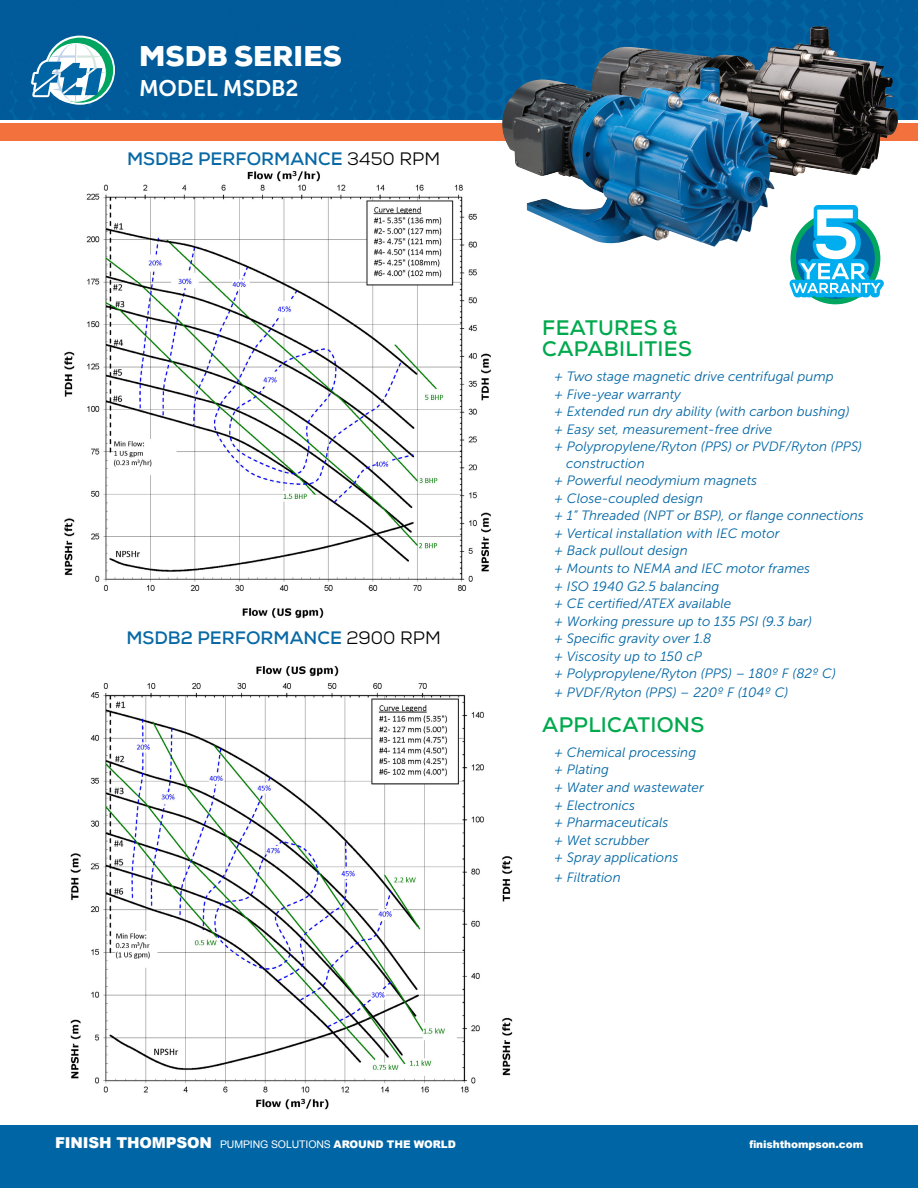
<style>
.page{position:relative;width:918px;height:1188px;background:#fff}
.page>*{position:absolute;margin:0;border:0;box-sizing:border-box;transform-origin:0 0}
.t1{font:900 28.5px "Nexa";letter-spacing:.005em;color:#fff}
.t2{font:22.5px "Museo Sans 700";letter-spacing:-.01em;color:#fff}
.Header_Green{font:700 21px/21px "Nexa";letter-spacing:.015em;color:#00a94e}
.t3{font:700 18px "Nexa";color:#0768a5}
.Bullets{font:italic 13.5px/16.2px "Museo Sans 300";color:#0065a4}
.t4{font:10.5px "Arial";letter-spacing:-.01em;color:#fff}
.t5{font:900 10.5px "Arial";letter-spacing:-.01em;color:#fff}
.s1{font-weight:400;color:#000}
.s2{font-weight:900;font-size:15px}
.s3{font-weight:900}
</style>
<div class="page">
<img style="left:0;top:0;width:918px;height:120px">
<div style="left:0;top:123px;width:918px;height:18px;background:#f3713c"></div>
<div style="left:0;top:1125px;width:918px;height:63px;background:#0065a4"></div>
<svg style="left:31px;top:36px;width:84px;height:69px"></svg>
<img style="left:64px;top:171px;width:427px;height:448px">
<img style="left:70px;top:666px;width:443px;height:444px">
<img style="left:592px;top:26px;width:294px;height:156px">
<img style="left:502px;top:68px;width:221px;height:179px">
<div style="left:791px;top:213px;width:89px;height:91px;border:6px solid #00a660;border-radius:50%"></div>
<svg style="left:789px;top:205px;width:95px;height:92px"></svg>
<p class="t1" style="left:139px;top:38px;width:204px">MSDB SERIES</p>
<p class="t2" style="left:139px;top:76px;width:161px">MODEL MSDB2</p>
<p class="t3" style="left:127px;top:148px;width:315px">MSDB2 PERFORMANCE <span class="s1">3450 RPM</span></p>
<p class="t3" style="left:126px;top:626px;width:316px">MSDB2 PERFORMANCE <span class="s1">2900 RPM</span></p>
<p class="Header_Green" style="left:542px;top:318px;width:151px">FEATURES &amp;<br>CAPABILITIES</p>
<p class="Bullets" style="left:554px;top:369px;width:281px">+ Two stage magnetic drive centrifugal pump</p>
<p class="Bullets" style="left:554px;top:386px;width:128px">+ Five-year warranty</p>
<p class="Bullets" style="left:554px;top:404px;width:297px">+ Extended run dry ability (with carbon bushing)</p>
<p class="Bullets" style="left:554px;top:421px;width:220px">+ Easy set, measurement-free drive</p>
<p class="Bullets" style="left:566px;top:439px;width:298px;text-indent:-12px">+ Polypropylene/Ryton (PPS) or PVDF/Ryton (PPS) construction</p>
<p class="Bullets" style="left:554px;top:473px;width:205px">+ Powerful neodymium magnets</p>
<p class="Bullets" style="left:554px;top:490px;width:151px">+ Close-coupled design</p>
<p class="Bullets" style="left:554px;top:508px;width:311px">+ 1” Threaded (NPT or BSP), or flange connections</p>
<p class="Bullets" style="left:554px;top:525px;width:227px">+ Vertical installation with IEC motor</p>
<p class="Bullets" style="left:554px;top:543px;width:135px">+ Back pullout design</p>
<p class="Bullets" style="left:554px;top:560px;width:258px">+ Mounts to NEMA and IEC motor frames</p>
<p class="Bullets" style="left:554px;top:578px;width:167px">+ ISO 1940 G2.5 balancing</p>
<p class="Bullets" style="left:554px;top:595px;width:178px">+ CE certified/ATEX available</p>
<p class="Bullets" style="left:554px;top:613px;width:259px">+ Working pressure up to 135 PSI (9.3 bar)</p>
<p class="Bullets" style="left:554px;top:631px;width:159px">+ Specific gravity over 1.8</p>
<p class="Bullets" style="left:554px;top:648px;width:149px">+ Viscosity up to 150 cP</p>
<p class="Bullets" style="left:554px;top:666px;width:283px">+ Polypropylene/Ryton (PPS) – 180º F (82º C)</p>
<p class="Bullets" style="left:554px;top:684px;width:236px">+ PVDF/Ryton (PPS) – 220º F (104º C)</p>
<p class="Header_Green" style="left:542px;top:714px;width:164px">APPLICATIONS</p>
<p class="Bullets" style="left:554px;top:744px;width:144px">+ Chemical processing</p>
<p class="Bullets" style="left:554px;top:762px;width:56px">+ Plating</p>
<p class="Bullets" style="left:554px;top:779px;width:151px">+ Water and wastewater</p>
<p class="Bullets" style="left:554px;top:797px;width:82px">+ Electronics</p>
<p class="Bullets" style="left:554px;top:814px;width:116px">+ Pharmaceuticals</p>
<p class="Bullets" style="left:554px;top:832px;width:97px">+ Wet scrubber</p>
<p class="Bullets" style="left:554px;top:850px;width:126px">+ Spray applications</p>
<p class="Bullets" style="left:554px;top:869px;width:68px">+ Filtration</p>
<p class="t4" style="left:55px;top:1138px;width:402px"><span class="s2">FINISH THOMPSON</span> PUMPING SOLUTIONS <span class="s3">AROUND THE WORLD</span></p>
<p class="t5" style="left:749px;top:1136px;width:115px">finishthompson.com</p>
</div>
